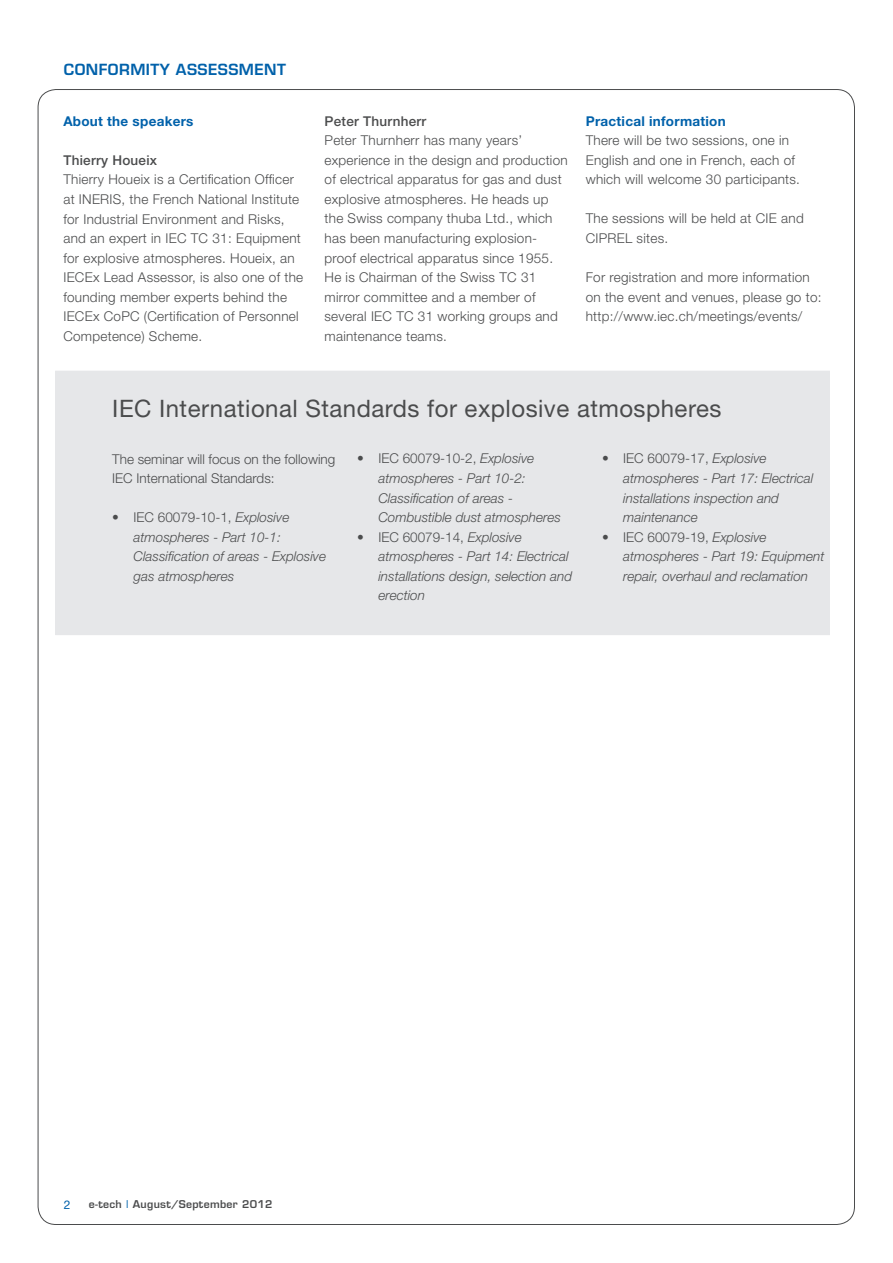
<style>
.page{position:relative;width:893px;height:1263px;background:#fff}
.page>*{position:absolute;margin:0;border:0;box-sizing:border-box;transform-origin:0 0}
.t1{font:24.15px "Helvetica Neue";letter-spacing:.02em;color:#4b4c4d}
.t2{font:600 15px "Eurostile LT Std";letter-spacing:.03em;color:#0161aa}
.t3{font:300 13.5px/19.5px "Helvetica Neue";letter-spacing:.02em;color:#4b4c4d}
.t4{font:italic 300 13.5px/19.5px "Helvetica Neue";color:#4b4c4d}
.t5{font:300 13.5px/19.5px "Helvetica Neue";color:#4b4c4d}
.t6{font:700 13.5px "Helvetica Neue";letter-spacing:.02em;color:#0161aa}
.e-tech_bas_de_page{font:12px "Helvetica Neue";color:#0161aa}
.t7{font:600 10.5px "Eurostile LT Std";letter-spacing:.03em;color:#4b4c4d}
.s1{font-weight:500}
.s2{font-weight:700;color:#0161aa}
.s3{font-style:normal}
.s4{font-weight:400;color:#136fb3}
</style>
<div class="page">
<div style="left:55px;top:371px;width:774px;height:264px;background:#e6e7e9"></div>
<p class="t2" style="left:63px;top:57px;width:224px">conFormitY Assessment</p>
<p class="t2" style="left:64px;top:60px;width:224px">CONFORMITY ASSESSMENT</p>
<p class="t6" style="left:63px;top:113px;width:132px">About the speakers</p>
<p class="t3" style="left:63px;top:150px;width:241px"><span class="s1">Thierry Houeix<br></span>Thierry Houeix is a Certification Officer at INERIS, the French National Institute for Industrial Environment and Risks, and an expert in IEC TC 31: Equipment for explosive atmospheres. Houeix, an IECEx Lead Assessor, is also one of the founding member experts behind the IECEx CoPC (Certification of Personnel Competence) Scheme.</p>
<p class="t3" style="left:325px;top:111px;width:245px"><span class="s1">Peter Thurnherr<br></span>Peter Thurnherr has many years’ experience in the design and production of electrical apparatus for gas and dust explosive atmospheres. He heads up the Swiss company thuba Ltd., which has been manufacturing explosion&shy;proof electrical apparatus since 1955.<br>He is Chairman of the Swiss TC 31 mirror committee and a member of several IEC TC 31 working groups and maintenance teams.</p>
<p class="t3" style="left:586px;top:111px;width:216px"><span class="s2">Practical information<br></span>There will be two sessions, one in<br>English and one in French, each of which will welcome 30 participants.</p>
<p class="t3" style="left:586px;top:209px;width:220px">The sessions will be held at CIE and<br>CIPREL sites.</p>
<p class="t3" style="left:586px;top:267px;width:237px">For registration and more information on the event and venues, please go to: http://www.iec.ch/meetings/events/</p>
<p class="t1" style="left:112px;top:394px;width:611px">IEC International Standards for explosive atmospheres</p>
<p class="t5" style="left:112px;top:449px;width:225px">The seminar will focus on the following<br>IEC International Standards:</p>
<p class="t4" style="left:134px;top:507px;width:194px;text-indent:-21px"><span class="s3">• IEC 60079-10-1,</span> Explosive atmospheres - Part 10-1:<br>Classification of areas - Explosive gas atmospheres</p>
<p class="t4" style="left:378px;top:449px;width:184px;text-indent:-21px"><span class="s3">• IEC 60079-10-2,</span> Explosive atmospheres - Part 10-2:<br>Classification of areas -<br>Combustible dust atmospheres</p>
<p class="t4" style="left:378px;top:527px;width:195px;text-indent:-21px"><span class="s3">• IEC 60079-14,</span> Explosive atmospheres - Part 14: Electrical installations design, selection and erection</p>
<p class="t4" style="left:623px;top:449px;width:192px;text-indent:-21px"><span class="s3">• IEC 60079-17,</span> Explosive atmospheres - Part 17: Electrical installations inspection and maintenance</p>
<p class="t4" style="left:623px;top:527px;width:203px;text-indent:-21px"><span class="s3">• IEC 60079-19,</span> Explosive atmospheres - Part 19: Equipment repair, overhaul and reclamation</p>
<p class="e-tech_bas_de_page" style="left:64px;top:1197px;width:8px">2</p>
<p class="t7" style="left:89px;top:1197px;width:185px">e-tech <span class="s4">I</span> August/September 2012</p>
</div>
